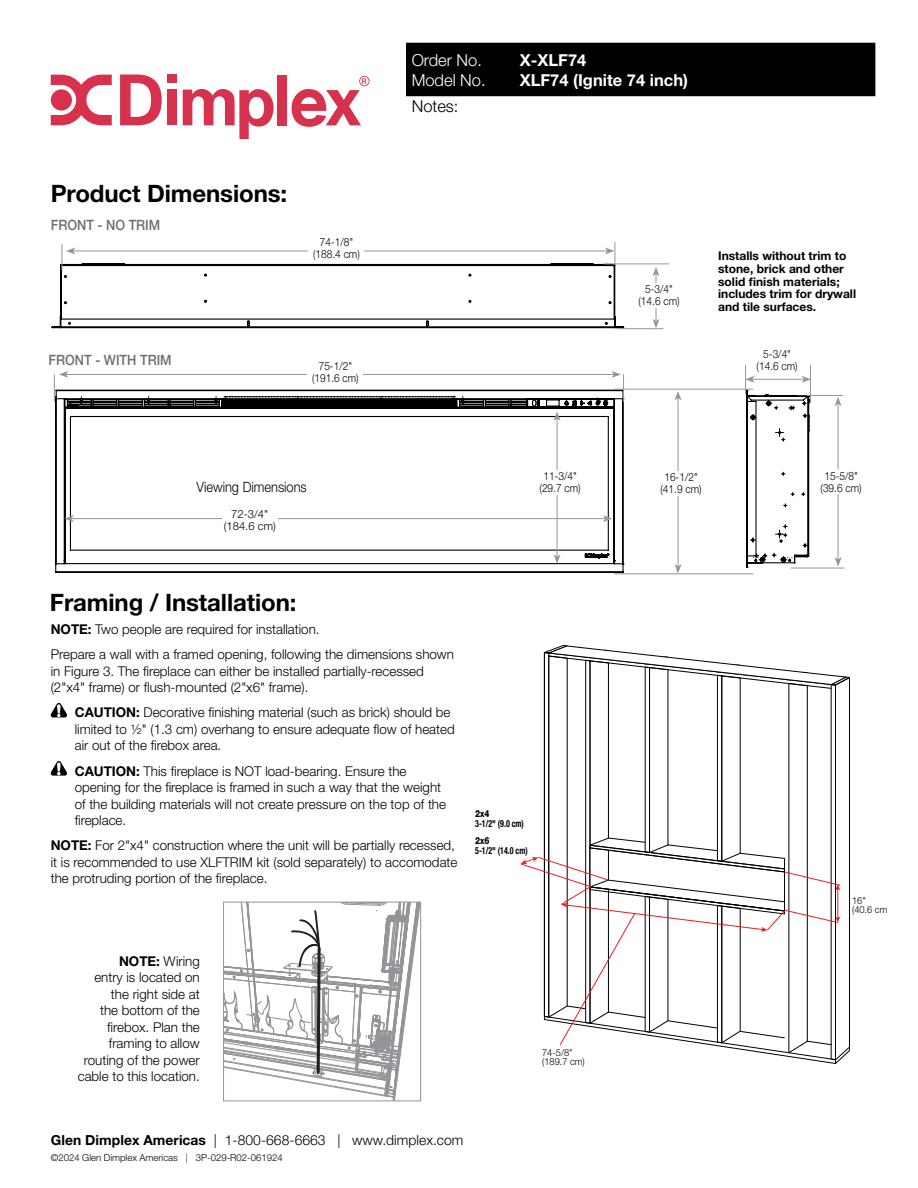
<style>
.page{position:relative;width:918px;height:1188px;background:#fff}
.page>*{position:absolute;margin:0;border:0;box-sizing:border-box;transform-origin:0 0}
.t1{font:700 24px "Helvetica Neue LT Std";letter-spacing:-.005em;color:#000}
.t2{font:700 16.5px "Helvetica Neue LT Std";color:#fff}
.t3{font:300 16.5px "Helvetica Neue LT Std";color:#fff}
.t4{font:300 16.5px "Helvetica Neue LT Std";color:#000}
.t5{font:500 14.25px "Helvetica Neue LT Std";color:#6d6e71;scale:.9 1}
.t6{font:300 14.25px "Helvetica Neue LT Std";color:#000;scale:.9 1}
.t7{font:300 13.8px "Helvetica Neue LT Std";letter-spacing:.005em;color:#000}
.t8{font:300 13.5px/16.5px "Helvetica Neue LT Std";color:#000}
.t9{font:700 12px/12.8px "Helvetica Neue LT Std";color:#000}
.t10{font:300 11.25px/12px "Helvetica Neue LT Std";color:#000;text-align:center;scale:.9 1}
.t11{font:300 11.25px/12px "Helvetica Neue LT Std";color:#000;text-align:center}
.t12{font:700 condensed 9.75px "Helvetica Neue LT Std";color:#000;scale:.82 1}
.t13{font:300 9.75px/9px "Helvetica Neue LT Std";color:#000;scale:.95 1}
.t14{font:800 9.75px "Helvetica Neue LT Std";color:#000;scale:.82 1}
.t15{font:300 9.6px "Helvetica Neue LT Std";color:#000}
.s1{font-weight:700}
</style>
<div class="page">
<svg style="left:55px;top:389px;width:569px;height:184px"></svg>
<svg style="left:214px;top:396px;width:252px;height:9px"></svg>
<div style="left:407px;top:43px;width:468px;height:53px;background:#000"></div>
<svg style="left:51px;top:75px;width:61px;height:50px"></svg>
<svg style="left:120px;top:75px;width:42px;height:50px"></svg>
<div style="left:167px;top:75px;width:10px;height:8px;background:#d6324e"></div>
<div style="left:167px;top:90px;width:10px;height:35px;background:#d6324e"></div>
<div style="left:278px;top:75px;width:9px;height:50px;background:#d6324e"></div>
<svg style="left:183px;top:89px;width:91px;height:50px"></svg>
<svg style="left:292px;top:89px;width:41px;height:38px"></svg>
<hr style="left:617px;top:328px;width:46px;height:1px;background:#939598">
<hr style="left:604px;top:264px;width:65px;height:1px;background:#939598">
<hr style="left:656px;top:274px;width:1px;height:47px;background:#939598">
<svg style="left:653px;top:319px;width:6px;height:9px"></svg>
<svg style="left:653px;top:267px;width:6px;height:9px"></svg>
<div style="left:635px;top:283px;width:48px;height:25px;background:#fff"></div>
<hr style="left:791px;top:568px;width:53px;height:1px;background:#939598">
<hr style="left:807px;top:395px;width:36px;height:1px;background:#939598">
<hr style="left:614px;top:389px;width:139px;height:1px;background:#939598">
<hr style="left:614px;top:573px;width:139px;height:1px;background:#939598">
<svg style="left:51px;top:242px;width:573px;height:86px"></svg>
<hr style="left:838px;top:404px;width:1px;height:155px;background:#939598">
<svg style="left:835px;top:557px;width:7px;height:10px"></svg>
<svg style="left:835px;top:397px;width:7px;height:9px"></svg>
<hr style="left:678px;top:398px;width:1px;height:168px;background:#939598">
<svg style="left:675px;top:564px;width:7px;height:9px"></svg>
<svg style="left:675px;top:391px;width:7px;height:9px"></svg>
<svg style="left:745px;top:365px;width:66px;height:204px"></svg>
<hr style="left:66px;top:374px;width:548px;height:1px;background:#939598">
<svg style="left:596px;top:371px;width:28px;height:32px"></svg>
<svg style="left:54px;top:371px;width:14px;height:31px"></svg>
<div style="left:753px;top:350px;width:49px;height:25px;background:#fff"></div>
<div style="left:308px;top:362px;width:55px;height:25px;background:#fff"></div>
<div style="left:817px;top:469px;width:49px;height:25px;background:#fff"></div>
<div style="left:657px;top:471px;width:49px;height:25px;background:#fff"></div>
<hr style="left:71px;top:518px;width:534px;height:1px;background:#939598">
<svg style="left:603px;top:515px;width:9px;height:7px"></svg>
<svg style="left:64px;top:515px;width:10px;height:7px"></svg>
<div style="left:222px;top:510px;width:55px;height:25px;background:#fff"></div>
<svg style="left:51px;top:702px;width:16px;height:15px"></svg>
<svg style="left:51px;top:761px;width:16px;height:15px"></svg>
<svg style="left:520px;top:645px;width:330px;height:419px"></svg>
<svg style="left:333px;top:42px;width:89px;height:531px"></svg>
<svg style="left:382px;top:230px;width:68px;height:343px"></svg>
<svg style="left:224px;top:901px;width:198px;height:201px"></svg>
<div style="left:223px;top:902px;width:198px;height:199px;border:1px solid #939598"></div>
<hr style="left:557px;top:419px;width:1px;height:138px;background:#939598">
<svg style="left:554px;top:554px;width:7px;height:10px"></svg>
<svg style="left:554px;top:411px;width:7px;height:10px"></svg>
<div style="left:536px;top:470px;width:49px;height:24px;background:#fff"></div>
<p class="t3" style="left:412px;top:50px;width:72px">Order No.</p>
<p class="t2" style="left:520px;top:50px;width:68px">X-XLF74</p>
<p class="t3" style="left:412px;top:70px;width:75px">Model No.</p>
<p class="t2" style="left:520px;top:69px;width:170px">XLF74 (Ignite 74 inch)</p>
<p class="t4" style="left:412px;top:96px;width:48px">Notes:</p>
<h1 class="t1" style="left:51px;top:178px;width:238px">Product Dimensions:</h1>
<p class="t5" style="left:51px;top:217px;width:123px">FRONT - NO TRIM</p>
<p class="t5" style="left:49px;top:352px;width:138px">FRONT - WITH TRIM</p>
<p class="t10" style="left:313px;top:235px;width:53px">74-1/8" (188.4 cm)</p>
<p class="t10" style="left:639px;top:283px;width:47px">5-3/4" (14.6 cm)</p>
<p class="t9" style="left:718px;top:249px;width:139px">Installs without trim to stone, brick and other solid finish materials; includes trim for drywall and tile surfaces.</p>
<p class="t10" style="left:763px;top:348px;width:32px">5-3/4"</p>
<p class="t10" style="left:319px;top:360px;width:39px">75-1/2"</p>
<p class="t10" style="left:757px;top:360px;width:47px">(14.6 cm)</p>
<p class="t10" style="left:312px;top:372px;width:53px">(191.6 cm)</p>
<p class="t6" style="left:196px;top:479px;width:124px">Viewing Dimensions</p>
<p class="t11" style="left:224px;top:508px;width:53px">72-3/4" (184.6 cm)</p>
<p class="t10" style="left:540px;top:470px;width:47px">11-3/4" (29.7 cm)</p>
<h1 class="t1" style="left:50px;top:588px;width:248px">Framing / Installation:</h1>
<p class="t8" style="left:51px;top:616px;width:405px;line-height:25.2px"><span class="s1">NOTE:</span> Two people are required for installation.<br>Prepare a wall with a framed opening, following the dimensions shown</p>
<p class="t8" style="left:51px;top:662px;width:375px">in Figure 3. The fireplace can either be installed partially-recessed (2"x4" frame) or flush-mounted (2"x6" frame).</p>
<p class="t8" style="left:75px;top:704px;width:382px"><span class="s1">CAUTION:</span> Decorative finishing material (such as brick) should be limited to ½" (1.3 cm) overhang to ensure adequate flow of heated air out of the firebox area.</p>
<p class="t8" style="left:75px;top:762px;width:373px"><span class="s1">CAUTION:</span> This fireplace is NOT load-bearing. Ensure the opening for the fireplace is framed in such a way that the weight of the building materials will not create pressure on the top of the fireplace.</p>
<p class="t8" style="left:51px;top:837px;width:408px"><span class="s1">NOTE:</span> For 2"x4" construction where the unit will be partially recessed, it is recommended to use XLFTRIM kit (sold separately) to accomodate the protruding portion of the fireplace.</p>
<p class="t14" style="left:475px;top:807px;width:19px">2x4</p>
<p class="t12" style="left:475px;top:818px;width:61px">3-1/2" (9.0 cm)</p>
<p class="t14" style="left:475px;top:834px;width:19px">2x6</p>
<p class="t12" style="left:475px;top:845px;width:66px">5-1/2" (14.0 cm)</p>
<p class="t8" style="left:78px;top:952px;width:124px;text-align:right"><span class="s1">NOTE:</span> Wiring<br>entry is located on the right side at<br>the bottom of the firebox. Plan the framing to allow routing of the power cable to this location.</p>
<p class="t7" style="left:51px;top:1132px;width:414px"><span class="s1">Glen Dimplex Americas</span> | 1-800-668-6663 | www.dimplex.com</p>
<p class="t15" style="left:51px;top:1152px;width:233px">©2024 Glen Dimplex Americas | 3P-029-R02-061924</p>
<p class="t13" style="left:542px;top:1048px;width:46px">74-5/8" (189.7 cm)</p>
<p class="t10" style="left:661px;top:471px;width:47px">16-1/2" (41.9 cm)</p>
<p class="t10" style="left:821px;top:470px;width:47px">15-5/8" (39.6 cm)</p>
<p class="t13" style="left:852px;top:896px;width:39px">16" (40.6 cm</p>
</div>
